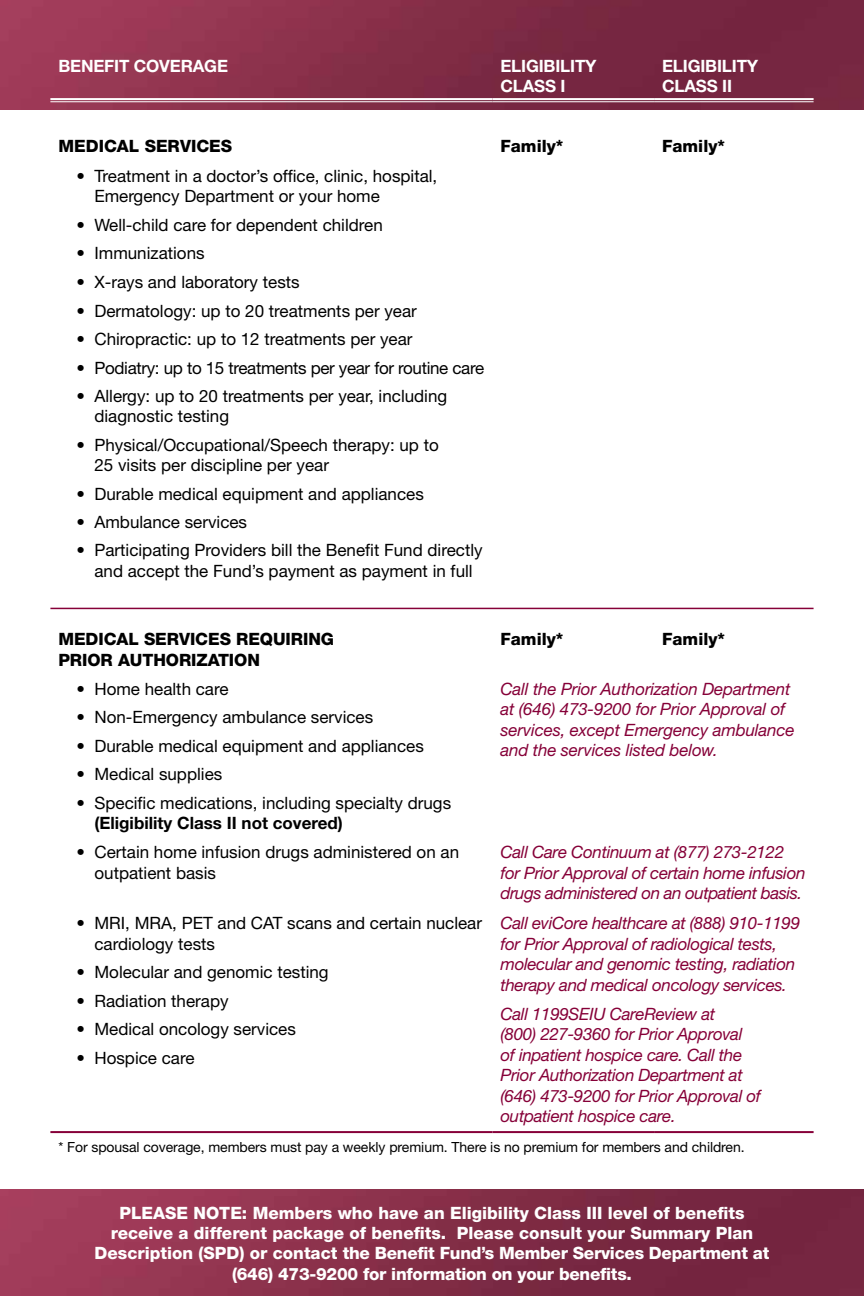
<style>
.page{position:relative;width:864px;height:1296px;background:#fff}
.page>*{position:absolute;margin:0;border:0;box-sizing:border-box;transform-origin:0 0}
.t1{font:17px/20.4px "Helvetica Neue";color:#000}
.t2{font:italic 17px/20.4px "Helvetica Neue";letter-spacing:-.02em;color:#860038}
.t3{font:800 17px/20.4px "Helvetica Neue";color:#fff;text-align:center}
.t4{font:800 17px/20.4px "Helvetica Neue";letter-spacing:-.005em;color:#000}
.t5{font:700 17px/20.4px "Helvetica Neue";letter-spacing:-.01em;color:#fff}
.t6{font:17px "Helvetica Neue";letter-spacing:-.02em;color:#000}
.t7{font:700 17px "Helvetica Neue";color:#000}
.t8{font:14px "Helvetica Neue";letter-spacing:-.005em;color:#000}
</style>
<div class="page">
<img style="left:0;top:1189px;width:864px;height:107px">
<img style="left:0;top:0;width:864px;height:109px">
<hr style="left:50px;top:98px;width:442px;height:2px;background:#fff">
<hr style="left:50px;top:101px;width:442px;height:1px;background:#fff">
<hr style="left:492px;top:98px;width:162px;height:2px;background:#fff">
<hr style="left:492px;top:101px;width:162px;height:1px;background:#fff">
<hr style="left:654px;top:98px;width:160px;height:2px;background:#fff">
<hr style="left:654px;top:101px;width:160px;height:1px;background:#fff">
<hr style="left:50px;top:1131px;width:442px;height:2px;background:#860038">
<hr style="left:492px;top:1131px;width:162px;height:2px;background:#860038">
<hr style="left:654px;top:1131px;width:160px;height:2px;background:#860038">
<hr style="left:50px;top:608px;width:764px;height:1px;background:#860038">
<p class="t5" style="left:58px;top:55px;width:171px">BENEFIT COVERAGE</p>
<p class="t5" style="left:500px;top:55px;width:98px">ELIGIBILITY<br>CLASS I</p>
<p class="t5" style="left:662px;top:55px;width:98px">ELIGIBILITY<br>CLASS II</p>
<p class="t4" style="left:58px;top:136px;width:175px">MEDICAL SERVICES</p>
<p class="t4" style="left:501px;top:136px;width:64px">Family*</p>
<p class="t4" style="left:662px;top:136px;width:64px">Family*</p>
<p class="t1" style="left:94px;top:165px;width:344px;text-indent:-18px">• Treatment in a doctor’s office, clinic, hospital,<br>Emergency Department or your home</p>
<p class="t1" style="left:76px;top:214px;width:308px">• Well-child care for dependent children</p>
<p class="t1" style="left:76px;top:243px;width:130px">• Immunizations</p>
<p class="t1" style="left:76px;top:272px;width:225px">• X-rays and laboratory tests</p>
<p class="t1" style="left:76px;top:300px;width:342px">• Dermatology: up to 20 treatments per year</p>
<p class="t1" style="left:76px;top:329px;width:338px">• Chiropractic: up to 12 treatments per year</p>
<p class="t6" style="left:76px;top:357px;width:409px">• Podiatry: up to 15 treatments per year for routine care</p>
<p class="t1" style="left:94px;top:385px;width:354px;text-indent:-18px">• Allergy: up to 20 treatments per year, including diagnostic testing</p>
<p class="t1" style="left:94px;top:434px;width:346px;text-indent:-18px">• Physical/Occupational/Speech therapy: up to<br>25 visits per discipline per year</p>
<p class="t1" style="left:76px;top:483px;width:349px">• Durable medical equipment and appliances</p>
<p class="t1" style="left:76px;top:512px;width:172px">• Ambulance services</p>
<p class="t1" style="left:76px;top:540px;width:408px;text-align:center">• Participating Providers bill the Benefit Fund directly and accept the Fund’s payment as payment in full</p>
<p class="t4" style="left:58px;top:629px;width:277px">MEDICAL SERVICES REQUIRING<br>PRIOR AUTHORIZATION</p>
<p class="t4" style="left:501px;top:629px;width:64px">Family*</p>
<p class="t4" style="left:662px;top:629px;width:64px">Family*</p>
<p class="t1" style="left:76px;top:678px;width:154px">• Home health care</p>
<p class="t1" style="left:76px;top:707px;width:298px">• Non-Emergency ambulance services</p>
<p class="t1" style="left:76px;top:735px;width:349px">• Durable medical equipment and appliances</p>
<p class="t1" style="left:76px;top:764px;width:147px">• Medical supplies</p>
<p class="t1" style="left:76px;top:792px;width:376px">• Specific medications, including specialty drugs</p>
<p class="t7" style="left:94px;top:812px;width:250px">(Eligibility Class II not covered)</p>
<p class="t2" style="left:501px;top:678px;width:296px">Call the Prior Authorization Department at (646) 473-9200 for Prior Approval of services, except Emergency ambulance and the services listed below.</p>
<p class="t1" style="left:94px;top:842px;width:366px;text-indent:-18px">• Certain home infusion drugs administered on an outpatient basis</p>
<p class="t2" style="left:501px;top:842px;width:307px">Call Care Continuum at (877) 273-2122 for Prior Approval of certain home infusion drugs administered on an outpatient basis.</p>
<p class="t1" style="left:94px;top:913px;width:389px;text-indent:-18px">• MRI, MRA, PET and CAT scans and certain nuclear cardiology tests</p>
<p class="t1" style="left:76px;top:962px;width:254px">• Molecular and genomic testing</p>
<p class="t1" style="left:76px;top:990px;width:154px">• Radiation therapy</p>
<p class="t1" style="left:76px;top:1019px;width:221px">• Medical oncology services</p>
<p class="t1" style="left:76px;top:1047px;width:120px">• Hospice care</p>
<p class="t2" style="left:501px;top:913px;width:301px">Call eviCore healthcare at (888) 910-1199 for Prior Approval of radiological tests, molecular and genomic testing, radiation therapy and medical oncology services.</p>
<p class="t2" style="left:501px;top:1004px;width:262px">Call 1199SEIU CareReview at<br>(800) 227-9360 for Prior Approval of inpatient hospice care. Call the<br>Prior Authorization Department at (646) 473-9200 for Prior Approval of outpatient hospice care.</p>
<p class="t8" style="left:58px;top:1139px;width:688px">* For spousal coverage, members must pay a weekly premium. There is no premium for members and children.</p>
<p class="t3" style="left:95px;top:1202px;width:676px">PLEASE NOTE: Members who have an Eligibility Class III level of benefits receive a different package of benefits. Please consult your Summary Plan Description (SPD) or contact the Benefit Fund’s Member Services Department at (646) 473-9200 for information on your benefits.</p>
</div>
